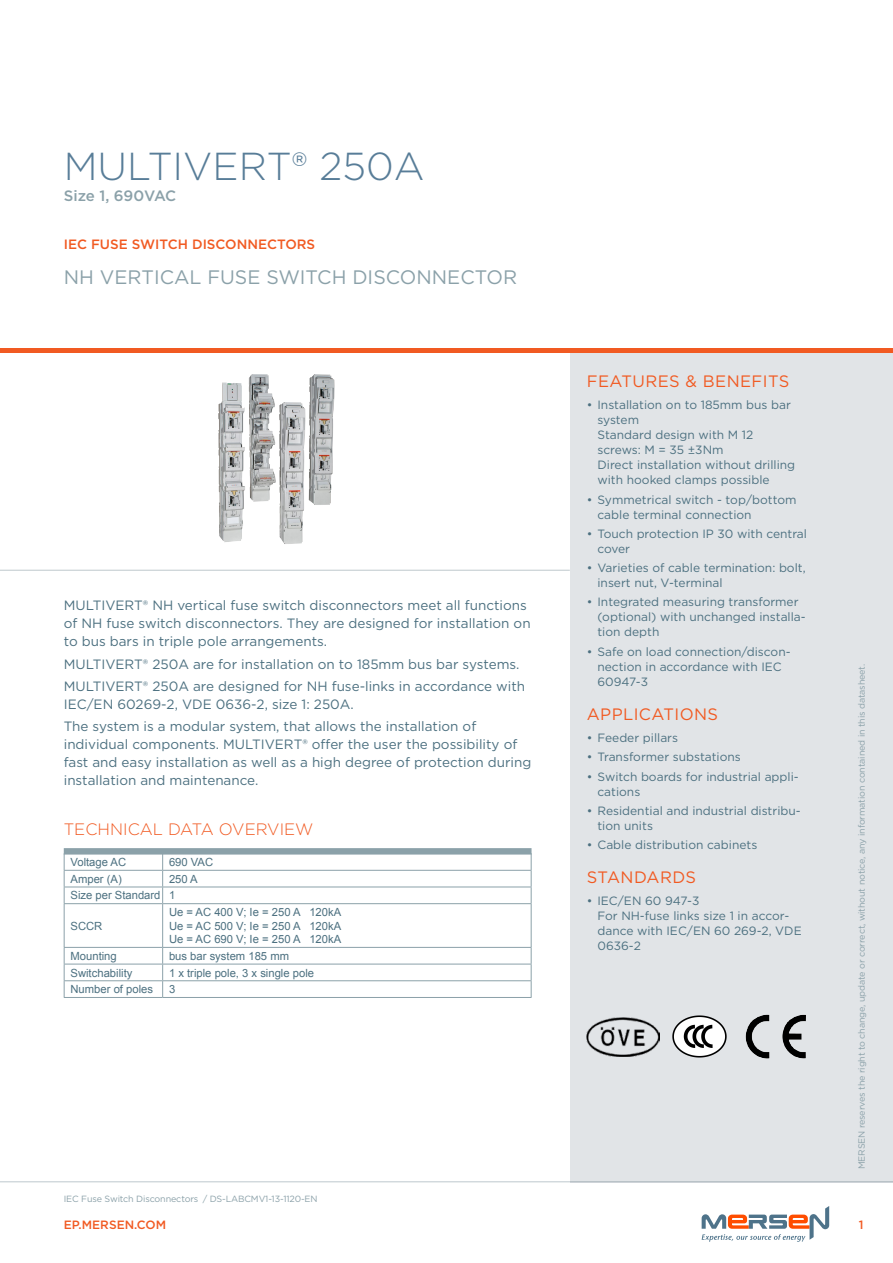
<style>
.page{position:relative;width:893px;height:1263px;background:#fff}
.page>*{position:absolute;margin:0;border:0;box-sizing:border-box;transform-origin:0 0}
.t1{font:300 39px "Gotham";color:#587d98}
.t2{font:19.5px "Gotham";color:#8ba1a9}
.t3{font:16.5px "Gotham";letter-spacing:.025em;color:#f15a22}
.t4{font:300 16.5px "Gotham";color:#f15a22}
.t5{font:500 15px "Gotham";letter-spacing:-.005em;color:#8ba1a9}
.t6{font:13.5px/18px "Gotham";color:#4c7080}
.t7{font:500 13.5px "Gotham";color:#f15a22}
.t8{font:12px/15px "Gotham";color:#4c7080}
.t9{font:500 12px "Gotham";color:#f15a22}
.t10{font:11.25px/13.5px "Arial";color:#4c7080}
.t11{font:9px "Gotham";letter-spacing:-.015em;color:#8ba1a9}
</style>
<div class="page">
<hr style="left:0;top:1181px;width:893px;height:1px;background:#bec8cd">
<div style="left:570px;top:353px;width:323px;height:829px;background:#e1e4e7"></div>
<hr style="left:0;top:349px;width:893px;height:4px;background:#f15a22">
<hr style="left:0;top:570px;width:570px;height:1px;background:#bec8cd">
<svg style="left:702px;top:1206px;width:127px;height:36px"></svg>
<div style="left:64px;top:848px;width:467px;height:6px;background:#8ba1a9"></div>
<hr style="left:64px;top:870px;width:99px;height:1px;background:#8ba1a9">
<hr style="left:163px;top:870px;width:368px;height:1px;background:#8ba1a9">
<hr style="left:64px;top:887px;width:99px;height:1px;background:#8ba1a9">
<svg style="left:64px;top:854px;width:1px;height:49px"></svg>
<hr style="left:163px;top:887px;width:368px;height:1px;background:#8ba1a9">
<svg style="left:162px;top:854px;width:1px;height:49px"></svg>
<svg style="left:531px;top:854px;width:1px;height:49px"></svg>
<hr style="left:64px;top:903px;width:99px;height:1px;background:#8ba1a9">
<hr style="left:64px;top:904px;width:1px;height:43px;background:#8ba1a9">
<hr style="left:163px;top:903px;width:368px;height:1px;background:#8ba1a9">
<hr style="left:162px;top:904px;width:1px;height:43px;background:#8ba1a9">
<hr style="left:531px;top:904px;width:1px;height:43px;background:#8ba1a9">
<hr style="left:64px;top:947px;width:99px;height:1px;background:#8ba1a9">
<hr style="left:163px;top:947px;width:368px;height:1px;background:#8ba1a9">
<hr style="left:64px;top:964px;width:99px;height:1px;background:#8ba1a9">
<hr style="left:163px;top:964px;width:368px;height:1px;background:#8ba1a9">
<hr style="left:64px;top:980px;width:99px;height:1px;background:#8ba1a9">
<svg style="left:64px;top:948px;width:1px;height:49px"></svg>
<hr style="left:64px;top:997px;width:99px;height:1px;background:#8ba1a9">
<hr style="left:163px;top:980px;width:368px;height:1px;background:#8ba1a9">
<svg style="left:162px;top:948px;width:1px;height:49px"></svg>
<svg style="left:531px;top:948px;width:1px;height:49px"></svg>
<hr style="left:163px;top:997px;width:368px;height:1px;background:#8ba1a9">
<img style="left:218px;top:374px;width:116px;height:131px">
<img style="left:587px;top:1017px;width:72px;height:39px">
<img style="left:745px;top:1014px;width:61px;height:45px">
<img style="left:673px;top:1015px;width:53px;height:43px">
<h1 class="t1" style="left:64px;top:142px;width:362px">MULTIVERT® 250A</h1>
<p class="t5" style="left:64px;top:186px;width:114px">Size 1, 690VAC</p>
<p class="t7" style="left:64px;top:235px;width:253px">IEC FUSE SWITCH DISCONNECTORS</p>
<h2 class="t2" style="left:64px;top:264px;width:455px">NH VERTICAL FUSE SWITCH DISCONNECTOR</h2>
<p class="t6" style="left:64px;top:596px;width:468px">MULTIVERT® NH vertical fuse switch disconnectors meet all functions of NH fuse switch disconnectors. They are designed for installation on to bus bars in triple pole arrangements.</p>
<p class="t6" style="left:64px;top:652px;width:463px;line-height:22.2px">MULTIVERT® 250A are for installation on to 185mm bus bar systems.<br>MULTIVERT® 250A are designed for NH fuse-links in accordance with</p>
<p class="t6" style="left:64px;top:693px;width:414px;line-height:22.2px">IEC/EN 60269-2, VDE 0636-2, size 1: 250A.<br>The system is a modular system, that allows the installation of</p>
<p class="t6" style="left:64px;top:735px;width:469px">individual components. MULTIVERT® offer the user the possibility of fast and easy installation as well as a high degree of protection during installation and maintenance.</p>
<h3 class="t4" style="left:64px;top:818px;width:251px">TECHNICAL DATA OVERVIEW</h3>
<p class="t10" style="left:71px;top:855px;width:57px">Voltage AC</p>
<p class="t10" style="left:169px;top:855px;width:46px">690 VAC</p>
<p class="t10" style="left:71px;top:872px;width:53px">Amper (A)</p>
<p class="t10" style="left:71px;top:870px;width:129px;line-height:16.6px;text-indent:99px">250 A<br>Size per Standard 1</p>
<p class="t10" style="left:71px;top:919px;width:33px">SCCR</p>
<p class="t10" style="left:169px;top:905px;width:174px;text-align:justify">Ue = AC 400 V; Ie = 250 A 120kA Ue = AC 500 V; Ie = 250 A 120kA Ue = AC 690 V; Ie = 250 A 120kA</p>
<p class="t10" style="left:71px;top:949px;width:48px">Mounting</p>
<p class="t10" style="left:169px;top:949px;width:122px">bus bar system 185 mm</p>
<p class="t10" style="left:71px;top:966px;width:63px">Switchability</p>
<p class="t10" style="left:169px;top:966px;width:147px">1 x triple pole, 3 x single pole</p>
<p class="t10" style="left:71px;top:983px;width:84px">Number of poles</p>
<p class="t10" style="left:169px;top:983px;width:8px">3</p>
<h3 class="t3" style="left:587px;top:371px;width:204px">FEATURES &amp; BENEFITS</h3>
<p class="t8" style="left:597px;top:397px;width:199px;text-indent:-11px">• Installation on to 185mm bus bar system<br>Standard design with M 12 screws: M = 35 ±3Nm<br>Direct installation without drilling with hooked clamps possible</p>
<p class="t8" style="left:597px;top:492px;width:201px;text-indent:-11px">• Symmetrical switch - top/bottom cable terminal connection</p>
<p class="t8" style="left:597px;top:526px;width:211px;text-indent:-11px">• Touch protection IP 30 with central cover</p>
<p class="t8" style="left:597px;top:560px;width:210px;text-indent:-11px">• Varieties of cable termination: bolt, insert nut, V-terminal</p>
<p class="t8" style="left:597px;top:594px;width:210px;text-indent:-11px">• Integrated measuring transformer (optional) with unchanged installa&shy;tion depth</p>
<p class="t8" style="left:597px;top:644px;width:195px;text-indent:-11px">• Safe on load connection/discon&shy;nection in accordance with IEC<br>60947-3</p>
<h3 class="t3" style="left:587px;top:704px;width:133px">APPLICATIONS</h3>
<p class="t8" style="left:587px;top:730px;width:93px">• Feeder pillars</p>
<p class="t8" style="left:587px;top:749px;width:156px">• Transformer substations</p>
<p class="t8" style="left:597px;top:768px;width:203px;text-indent:-11px">• Switch boards for industrial appli&shy;cations</p>
<p class="t8" style="left:597px;top:803px;width:205px;text-indent:-11px">• Residential and industrial distribu&shy;tion units</p>
<p class="t8" style="left:587px;top:837px;width:172px">• Cable distribution cabinets</p>
<h3 class="t3" style="left:587px;top:867px;width:111px">STANDARDS</h3>
<p class="t8" style="left:597px;top:893px;width:206px;text-indent:-11px">• IEC/EN 60 947-3<br>For NH-fuse links size 1 in accor&shy;dance with IEC/EN 60 269-2, VDE<br>0636-2</p>
<p class="t11" style="left:856px;top:1169px;width:507px;rotate:-90deg">MERSEN reserves the right to change, update or correct, without notice, any information contained in this datasheet.</p>
<p class="t11" style="left:64px;top:1193px;width:255px">IEC Fuse Switch Disconnectors / DS-LABCMV1-13-1120-EN</p>
<p class="t9" style="left:64px;top:1217px;width:104px">EP.MERSEN.COM</p>
<p class="t9" style="left:859px;top:1217px;width:6px">1</p>
</div>
